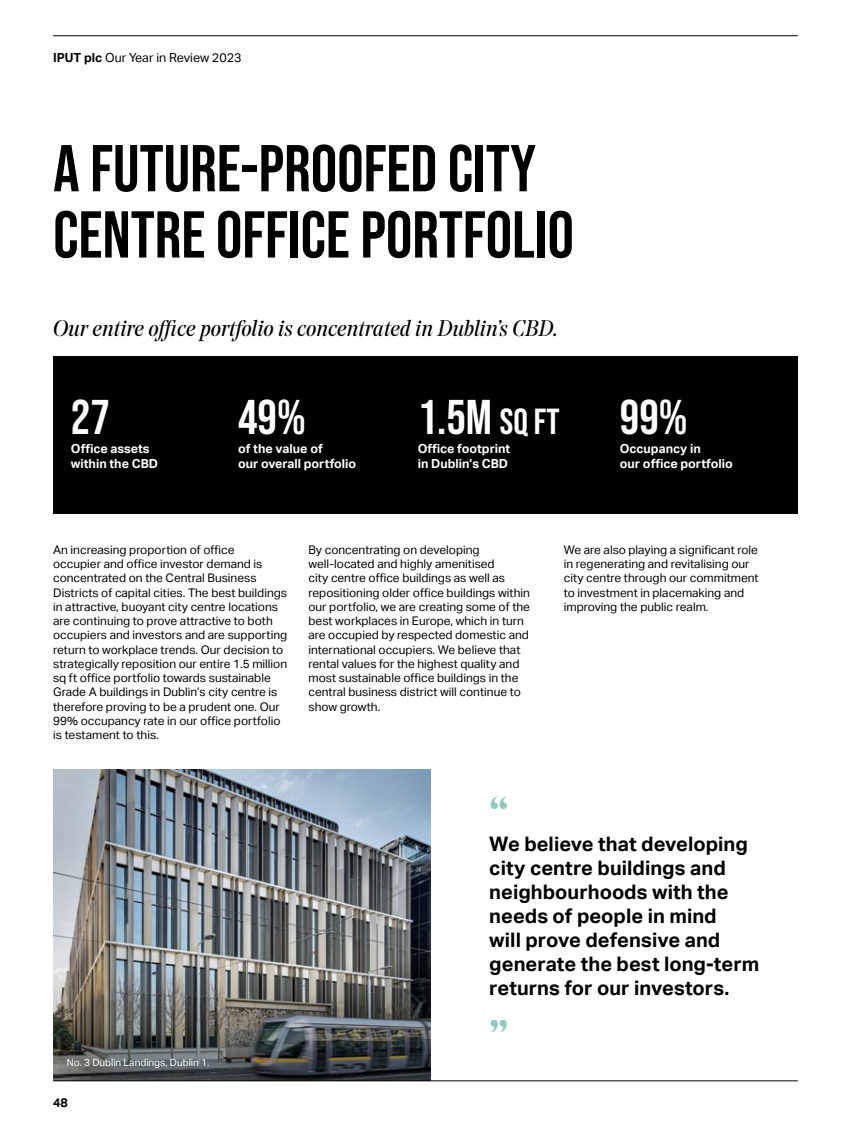
<style>
.page{position:relative;width:851px;height:1134px;background:#fff}
.page>*{position:absolute;margin:0;border:0;box-sizing:border-box;transform-origin:0 0}
.K___Fin_Page_Head_1{font:66px/66.2px "Bebas Neue";color:#000}
.t1{font:48.75px "Bebas Neue";color:#fff}
.K___Body_2019{font:900 45px "Noe Display";color:#90cabf}
.K___Body_2019-2{font:italic 22.5px "Noe Display";color:#000}
.t2{font:700 20px/24px "Aktiv Grotesk";color:#000}
.t3{font:700 12.5px/15px "Aktiv Grotesk";color:#fff}
.t4{font:12.5px "Aktiv Grotesk";color:#000}
.t5{font:700 12.5px "Aktiv Grotesk";color:#000}
.K___Body_2019-3{font:11.88px/14.2px "Aktiv Grotesk";color:#000}
.K___2020_Caption_Pos{font:10px "Aktiv Grotesk";color:#fff}
.s1{font-weight:700}
.s2{font-size:36.25px}
</style>
<div class="page">
<img style="left:53px;top:770px;width:377px;height:193px">
<img style="left:53px;top:963px;width:377px;height:117px">
<div style="left:53px;top:356px;width:744px;height:158px;background:#000"></div>
<hr style="left:850px;top:89px;width:1px;height:956px;background:#c7c8ca">
<hr style="left:53px;top:35px;width:744px;height:1px;background:#000">
<hr style="left:53px;top:1080px;width:744px;height:1px;background:#000">
<p class="t4" style="left:53px;top:50px;width:190px"><span class="s1">IPUT plc</span> Our Year in Review 2023</p>
<p class="K___Fin_Page_Head_1" style="left:53px;top:135px;width:522px">A FUTURE-PROOFED CITY<br>CENTRE OFFICE PORTFOLIO</p>
<p class="K___Body_2019-2" style="left:53px;top:314px;width:506px">Our entire office portfolio is concentrated in Dublin’s CBD.</p>
<p class="t1" style="left:71px;top:389px;width:40px">27</p>
<p class="t3" style="left:71px;top:442px;width:89px">Office assets within the CBD</p>
<p class="t1" style="left:238px;top:389px;width:69px">49%</p>
<p class="t3" style="left:238px;top:442px;width:120px">of the value of<br>our overall portfolio</p>
<p class="t1" style="left:417px;top:389px;width:144px">1.5M <span class="s2">sq ft</span></p>
<p class="t3" style="left:417px;top:442px;width:94px">Office footprint in Dublin’s CBD</p>
<p class="t1" style="left:619px;top:389px;width:69px">99%</p>
<p class="t3" style="left:619px;top:442px;width:114px">Occupancy in<br>our office portfolio</p>
<p class="K___Body_2019-3" style="left:53px;top:543px;width:235px">An increasing proportion of office<br>occupier and office investor demand is concentrated on the Central Business Districts of capital cities. The best buildings in attractive, buoyant city centre locations are continuing to prove attractive to both occupiers and investors and are supporting return to workplace trends. Our decision to strategically reposition our entire 1.5 million sq ft office portfolio towards sustainable Grade A buildings in Dublin’s city centre is therefore proving to be a prudent one. Our 99% occupancy rate in our office portfolio is testament to this.</p>
<p class="K___Body_2019-3" style="left:308px;top:543px;width:223px">By concentrating on developing well-located and highly amenitised<br>city centre office buildings as well as repositioning older office buildings within our portfolio, we are creating some of the best workplaces in Europe, which in turn are occupied by respected domestic and international occupiers. We believe that rental values for the highest quality and most sustainable office buildings in the central business district will continue to show growth.</p>
<p class="K___Body_2019-3" style="left:563px;top:543px;width:196px">We are also playing a significant role in regenerating and revitalising our city centre through our commitment to investment in placemaking and improving the public realm.</p>
<p class="K___2020_Caption_Pos" style="left:67px;top:1057px;width:144px">No. 3 Dublin Landings, Dublin 1.</p>
<p class="t5" style="left:53px;top:1096px;width:16px">48</p>
<p class="K___Body_2019" style="left:489px;top:783px;width:20px">“</p>
<p class="t2" style="left:489px;top:832px;width:271px">We believe that developing city centre buildings and neighbourhoods with the needs of people in mind<br>will prove defensive and generate the best long-term returns for our investors.</p>
<p class="K___Body_2019" style="left:489px;top:1006px;width:20px">”</p>
</div>
